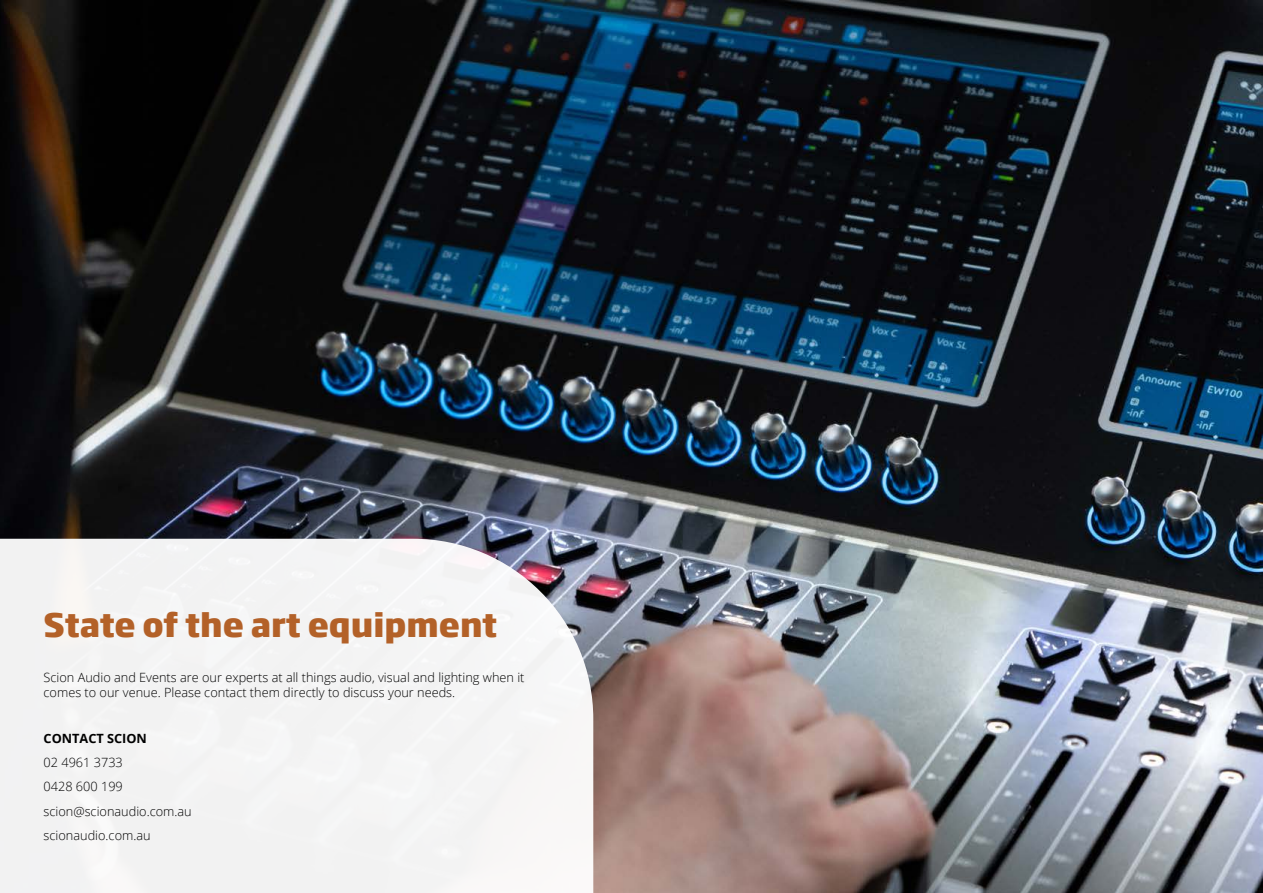
<style>
.page{position:relative;width:1263px;height:893px;background:#fff}
.page>*{position:absolute;margin:0;border:0;box-sizing:border-box;transform-origin:0 0}
.t1{font:800 31.8px "Soho Gothic Std";color:#b36128}
.t2{font:300 12.75px/24.3px "Open Sans";color:#000}
.t3{font:700 12.75px "Open Sans";color:#000}
</style>
<div class="page">
<img style="left:0;top:0;width:1263px;height:893px">
<div style="left:0;top:539px;width:593px;height:354px;background:#f3f3f3"></div>
<h1 class="t1" style="left:44px;top:604px;width:455px">State of the art equipment</h1>
<p class="t2" style="left:44px;top:670px;width:482px;line-height:15.3px">Scion Audio and Events are our experts at all things audio, visual and lighting when it comes to our venue. Please contact them directly to discuss your needs.</p>
<p class="t3" style="left:44px;top:729px;width:105px">CONTACT SCION</p>
<p class="t2" style="left:44px;top:750px;width:150px">02 4961 3733<br>0428 600 199 scion@scionaudio.com.au scionaudio.com.au</p>
</div>
